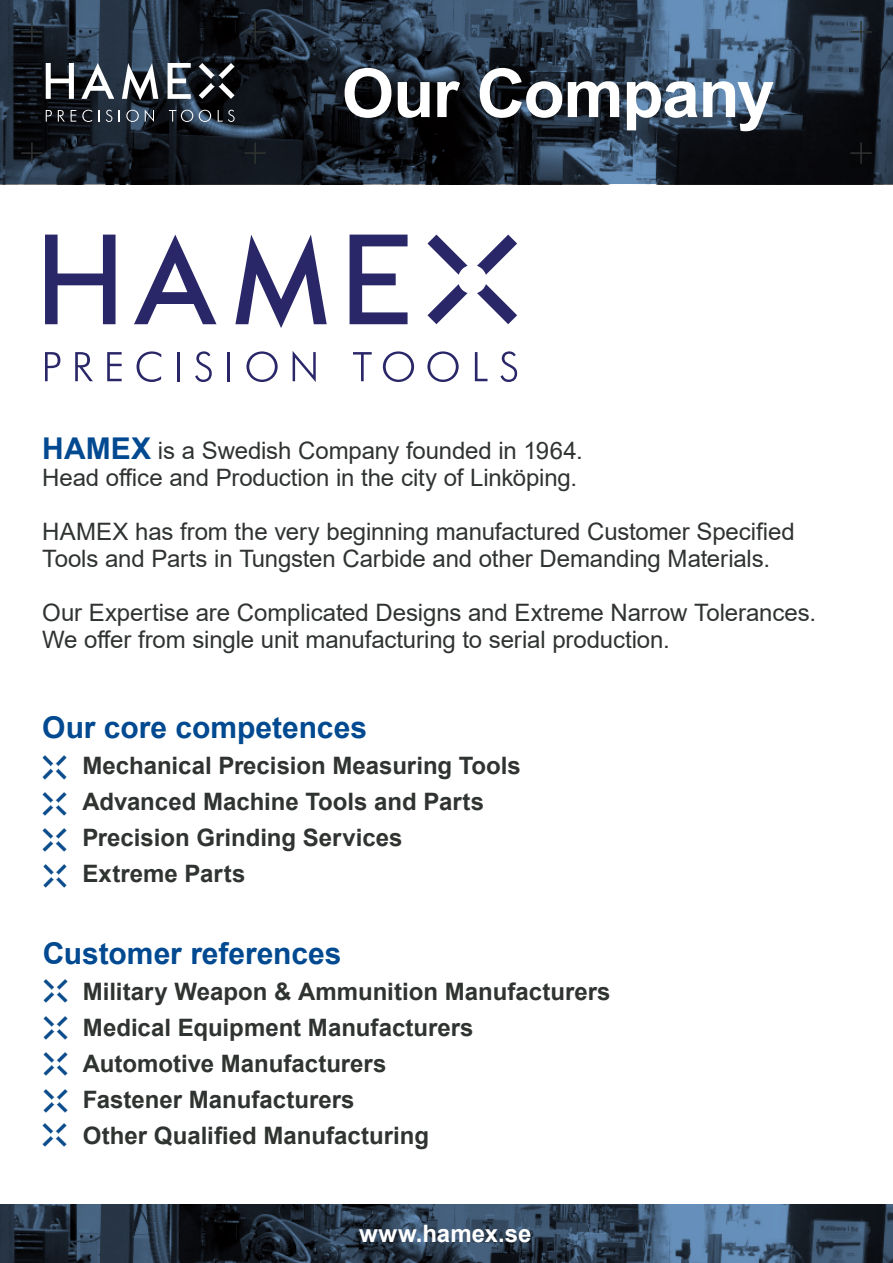
<style>
.page{position:relative;width:893px;height:1263px;background:#fff}
.page>*{position:absolute;margin:0;border:0;box-sizing:border-box;transform-origin:0 0}
.t1{font:700 67.5px "Arial";letter-spacing:-.02em;color:#fff}
.t2{font:700 30px "Arial";color:#014990}
.t3{font:24px/27px "Arial";letter-spacing:-.005em;color:#303431}
.t4{font:700 24px/36px "Arial";color:#303431}
.t5{font:700 24px "Arial";letter-spacing:.005em;color:#fff}
.s1{font-weight:700;font-size:30px;color:#014990}
</style>
<div class="page">
<svg style="left:0;top:0;width:892px;height:184px;background:#212e3c"></svg>
<hr style="left:254px;top:21px;width:2px;height:22px;background:#303431">
<hr style="left:244px;top:31px;width:22px;height:2px;background:#303431">
<hr style="left:254px;top:142px;width:2px;height:22px;background:#303431">
<hr style="left:244px;top:152px;width:22px;height:2px;background:#303431">
<hr style="left:860px;top:21px;width:2px;height:22px;background:#303431">
<hr style="left:850px;top:31px;width:22px;height:2px;background:#303431">
<hr style="left:860px;top:142px;width:2px;height:22px;background:#303431">
<hr style="left:850px;top:152px;width:22px;height:2px;background:#303431">
<hr style="left:31px;top:21px;width:2px;height:22px;background:#303431">
<hr style="left:21px;top:31px;width:22px;height:2px;background:#303431">
<hr style="left:31px;top:142px;width:2px;height:22px;background:#303431">
<hr style="left:21px;top:152px;width:22px;height:2px;background:#303431">
<svg style="left:46px;top:63px;width:28px;height:36px"></svg>
<svg style="left:168px;top:63px;width:23px;height:36px"></svg>
<svg style="left:122px;top:63px;width:36px;height:37px"></svg>
<svg style="left:81px;top:63px;width:33px;height:36px"></svg>
<svg style="left:199px;top:63px;width:36px;height:36px"></svg>
<svg style="left:46px;top:110px;width:6px;height:12px"></svg>
<svg style="left:58px;top:110px;width:7px;height:12px"></svg>
<svg style="left:71px;top:110px;width:5px;height:12px"></svg>
<svg style="left:82px;top:110px;width:10px;height:12px"></svg>
<svg style="left:99px;top:110px;width:1px;height:12px"></svg>
<svg style="left:106px;top:110px;width:6px;height:12px"></svg>
<svg style="left:119px;top:110px;width:1px;height:12px"></svg>
<svg style="left:126px;top:110px;width:13px;height:12px"></svg>
<svg style="left:145px;top:109px;width:9px;height:13px"></svg>
<svg style="left:169px;top:110px;width:24px;height:12px"></svg>
<svg style="left:199px;top:110px;width:12px;height:12px"></svg>
<svg style="left:218px;top:110px;width:17px;height:12px"></svg>
<hr style="left:892px;top:0;width:1px;height:185px;background:#014990">
<svg style="left:45px;top:235px;width:71px;height:89px"></svg>
<svg style="left:350px;top:235px;width:58px;height:89px"></svg>
<svg style="left:235px;top:235px;width:92px;height:93px"></svg>
<svg style="left:134px;top:235px;width:83px;height:89px"></svg>
<svg style="left:427px;top:235px;width:41px;height:40px"></svg>
<svg style="left:477px;top:235px;width:40px;height:40px"></svg>
<svg style="left:427px;top:284px;width:41px;height:40px"></svg>
<svg style="left:477px;top:284px;width:40px;height:40px"></svg>
<svg style="left:45px;top:352px;width:15px;height:29px"></svg>
<svg style="left:75px;top:352px;width:18px;height:29px"></svg>
<svg style="left:107px;top:352px;width:15px;height:29px"></svg>
<svg style="left:137px;top:351px;width:24px;height:31px"></svg>
<hr style="left:177px;top:352px;width:3px;height:29px;background:#2a2769">
<svg style="left:195px;top:351px;width:17px;height:31px"></svg>
<hr style="left:228px;top:352px;width:2px;height:29px;background:#2a2769">
<svg style="left:246px;top:351px;width:32px;height:31px"></svg>
<svg style="left:293px;top:351px;width:23px;height:31px"></svg>
<svg style="left:353px;top:352px;width:19px;height:29px"></svg>
<svg style="left:383px;top:351px;width:31px;height:31px"></svg>
<svg style="left:427px;top:351px;width:32px;height:31px"></svg>
<svg style="left:475px;top:352px;width:12px;height:29px"></svg>
<svg style="left:500px;top:351px;width:17px;height:31px"></svg>
<svg style="left:0;top:1204px;width:893px;height:59px;background:#2e4054"></svg>
<img style="left:42px;top:755px;width:25px;height:25px">
<img style="left:42px;top:828px;width:25px;height:24px">
<img style="left:42px;top:792px;width:25px;height:24px">
<img style="left:43px;top:979px;width:25px;height:24px">
<img style="left:43px;top:1052px;width:25px;height:24px">
<img style="left:43px;top:1016px;width:25px;height:24px">
<img style="left:42px;top:1123px;width:25px;height:24px">
<img style="left:43px;top:1089px;width:25px;height:24px">
<img style="left:43px;top:864px;width:24px;height:24px">
<h1 class="t1" style="left:342px;top:46px;width:434px">Our Company</h1>
<p class="t3" style="left:42px;top:437px;width:542px"><span class="s1">HAMEX</span> is a Swedish Company founded in 1964.<br>Head office and Production in the city of Linköping.</p>
<p class="t3" style="left:42px;top:518px;width:754px">HAMEX has from the very beginning manufactured Customer Specified<br>Tools and Parts in Tungsten Carbide and other Demanding Materials.</p>
<p class="t3" style="left:42px;top:599px;width:775px">Our Expertise are Complicated Designs and Extreme Narrow Tolerances.<br>We offer from single unit manufacturing to serial production.</p>
<p class="t2" style="left:42px;top:706px;width:326px">Our core competences</p>
<p class="t4" style="left:82px;top:748px;width:440px">Mechanical Precision Measuring Tools<br>Advanced Machine Tools and Parts<br>Precision Grinding Services<br>Extreme Parts</p>
<p class="t2" style="left:43px;top:932px;width:300px">Customer references</p>
<p class="t4" style="left:83px;top:974px;width:529px">Military Weapon &amp; Ammunition Manufacturers<br>Medical Equipment Manufacturers<br>Automotive Manufacturers<br>Fastener Manufacturers<br>Other Qualified Manufacturing</p>
<p class="t5" style="left:359px;top:1216px;width:174px">www.hamex.se</p>
</div>
